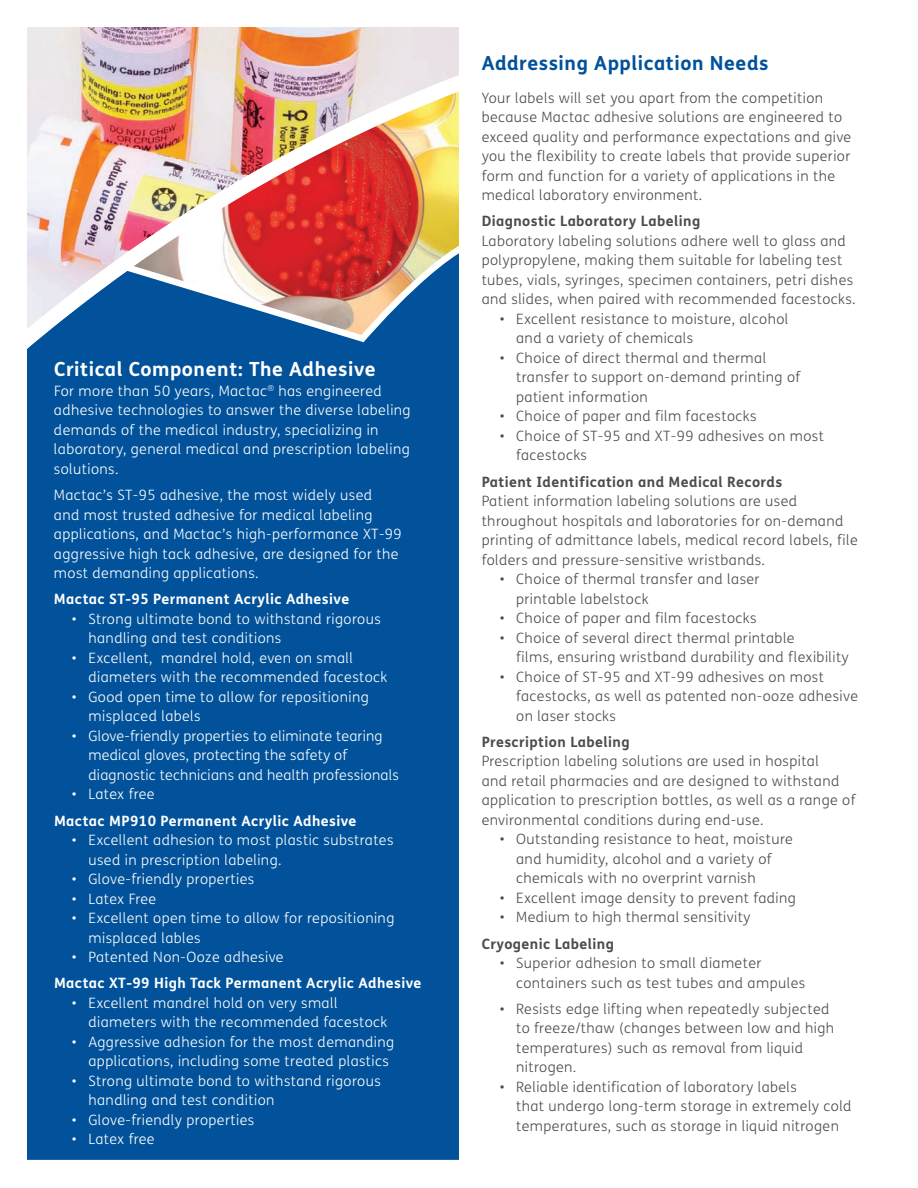
<style>
.page{position:relative;width:918px;height:1188px;background:#fff}
.page>*{position:absolute;margin:0;border:0;box-sizing:border-box;transform-origin:0 0}
.t1{font:700 19.5px "FS Me Pro";letter-spacing:.03em;color:#fff}
.t2{font:700 19.5px "FS Me Pro";letter-spacing:.03em;color:#01529a}
.t3{font:300 14.25px/19.5px "FS Me Pro";letter-spacing:.03em;color:#4b4c4d}
.t4{font:300 14.25px/19.5px "FS Me Pro";letter-spacing:.03em;color:#fff}
.t5{font:700 14.25px "FS Me Pro";letter-spacing:.03em;color:#fff}
.t6{font:700 14.25px "FS Me Pro";letter-spacing:.03em;color:#4b4c4d}
.t7{font:300 14.25px "FS Me Pro";letter-spacing:.01em;color:#fff}
</style>
<div class="page">
<div style="left:27px;top:525px;width:432px;height:635px;background:#01529a"></div>
<img style="left:27px;top:27px;width:432px;height:498px">
<h1 class="t1" style="left:54px;top:354px;width:323px">Critical Component: The Adhesive</h1>
<p class="t4" style="left:54px;top:381px;width:358px">For more than 50 years, Mactac<sup>®</sup> has engineered adhesive technologies to answer the diverse labeling demands of the medical industry, specializing in laboratory, general medical and prescription labeling solutions.</p>
<p class="t4" style="left:54px;top:485px;width:349px">Mactac’s ST-95 adhesive, the most widely used<br>and most trusted adhesive for medical labeling applications, and Mactac’s high-performance XT-99 aggressive high tack adhesive, are designed for the most demanding applications.</p>
<p class="t5" style="left:54px;top:588px;width:297px">Mactac ST-95 Permanent Acrylic Adhesive</p>
<p class="t4" style="left:88px;top:609px;width:294px;text-indent:-17px">• Strong ultimate bond to withstand rigorous handling and test conditions</p>
<p class="t4" style="left:88px;top:648px;width:300px;text-indent:-17px">• Excellent, mandrel hold, even on small diameters with the recommended facestock</p>
<p class="t4" style="left:88px;top:687px;width:282px;text-indent:-17px">• Good open time to allow for repositioning misplaced labels</p>
<p class="t4" style="left:88px;top:726px;width:312px;text-indent:-17px">• Glove-friendly properties to eliminate tearing medical gloves, protecting the safety of diagnostic technicians and health professionals</p>
<p class="t4" style="left:72px;top:784px;width:84px">• Latex free</p>
<p class="t5" style="left:54px;top:810px;width:304px">Mactac MP910 Permanent Acrylic Adhesive</p>
<p class="t4" style="left:88px;top:830px;width:307px;text-indent:-17px">• Excellent adhesion to most plastic substrates used in prescription labeling.</p>
<p class="t4" style="left:72px;top:869px;width:184px">• Glove-friendly properties</p>
<p class="t7" style="left:72px;top:889px;width:86px">• Latex Free</p>
<p class="t4" style="left:88px;top:908px;width:307px;text-indent:-17px">• Excellent open time to allow for repositioning misplaced lables</p>
<p class="t4" style="left:72px;top:947px;width:213px">• Patented Non-Ooze adhesive</p>
<p class="t5" style="left:54px;top:972px;width:369px">Mactac XT-99 High Tack Permanent Acrylic Adhesive</p>
<p class="t4" style="left:88px;top:993px;width:300px;text-indent:-17px">• Excellent mandrel hold on very small diameters with the recommended facestock</p>
<p class="t4" style="left:88px;top:1032px;width:307px;text-indent:-17px">• Aggressive adhesion for the most demanding applications, including some treated plastics</p>
<p class="t4" style="left:88px;top:1071px;width:294px;text-indent:-17px">• Strong ultimate bond to withstand rigorous handling and test condition</p>
<p class="t4" style="left:72px;top:1110px;width:184px">• Glove-friendly properties</p>
<p class="t4" style="left:72px;top:1129px;width:84px">• Latex free</p>
<h1 class="t2" style="left:482px;top:48px;width:288px">Addressing Application Needs</h1>
<p class="t3" style="left:482px;top:88px;width:371px">Your labels will set you apart from the competition because Mactac adhesive solutions are engineered to exceed quality and performance expectations and give you the flexibility to create labels that provide superior form and function for a variety of applications in the medical laboratory environment.</p>
<p class="t6" style="left:482px;top:210px;width:220px">Diagnostic Laboratory Labeling</p>
<p class="t3" style="left:482px;top:231px;width:376px">Laboratory labeling solutions adhere well to glass and polypropylene, making them suitable for labeling test tubes, vials, syringes, specimen containers, petri dishes and slides, when paired with recommended facestocks.</p>
<p class="t3" style="left:516px;top:309px;width:274px;text-indent:-17px">• Excellent resistance to moisture, alcohol and a variety of chemicals</p>
<p class="t3" style="left:516px;top:348px;width:286px;text-indent:-17px">• Choice of direct thermal and thermal transfer to support on-demand printing of patient information</p>
<p class="t3" style="left:500px;top:406px;width:258px">• Choice of paper and film facestocks</p>
<p class="t3" style="left:516px;top:426px;width:309px;text-indent:-17px">• Choice of ST-95 and XT-99 adhesives on most facestocks</p>
<p class="t6" style="left:482px;top:471px;width:302px">Patient Identification and Medical Records</p>
<p class="t3" style="left:482px;top:491px;width:378px">Patient information labeling solutions are used throughout hospitals and laboratories for on-demand printing of admittance labels, medical record labels, file folders and pressure-sensitive wristbands.</p>
<p class="t3" style="left:516px;top:569px;width:245px;text-indent:-17px">• Choice of thermal transfer and laser printable labelstock</p>
<p class="t3" style="left:500px;top:608px;width:258px">• Choice of paper and film facestocks</p>
<p class="t3" style="left:516px;top:628px;width:334px;text-indent:-17px">• Choice of several direct thermal printable<br>films, ensuring wristband durability and flexibility</p>
<p class="t3" style="left:516px;top:667px;width:343px;text-indent:-17px">• Choice of ST-95 and XT-99 adhesives on most facestocks, as well as patented non-ooze adhesive on laser stocks</p>
<p class="t6" style="left:482px;top:731px;width:150px">Prescription Labeling</p>
<p class="t3" style="left:482px;top:751px;width:375px">Prescription labeling solutions are used in hospital<br>and retail pharmacies and are designed to withstand application to prescription bottles, as well as a range of environmental conditions during end-use.</p>
<p class="t3" style="left:516px;top:829px;width:278px;text-indent:-17px">• Outstanding resistance to heat, moisture and humidity, alcohol and a variety of chemicals with no overprint varnish</p>
<p class="t3" style="left:500px;top:888px;width:298px">• Excellent image density to prevent fading</p>
<p class="t3" style="left:500px;top:907px;width:252px">• Medium to high thermal sensitivity</p>
<p class="t6" style="left:482px;top:933px;width:134px">Cryogenic Labeling</p>
<p class="t3" style="left:516px;top:953px;width:291px;text-indent:-17px">• Superior adhesion to small diameter containers such as test tubes and ampules</p>
<p class="t3" style="left:516px;top:999px;width:319px;text-indent:-17px">• Resists edge lifting when repeatedly subjected to freeze/thaw (changes between low and high temperatures) such as removal from liquid nitrogen.</p>
<p class="t3" style="left:516px;top:1077px;width:337px;text-indent:-17px">• Reliable identification of laboratory labels<br>that undergo long-term storage in extremely cold temperatures, such as storage in liquid nitrogen</p>
</div>
